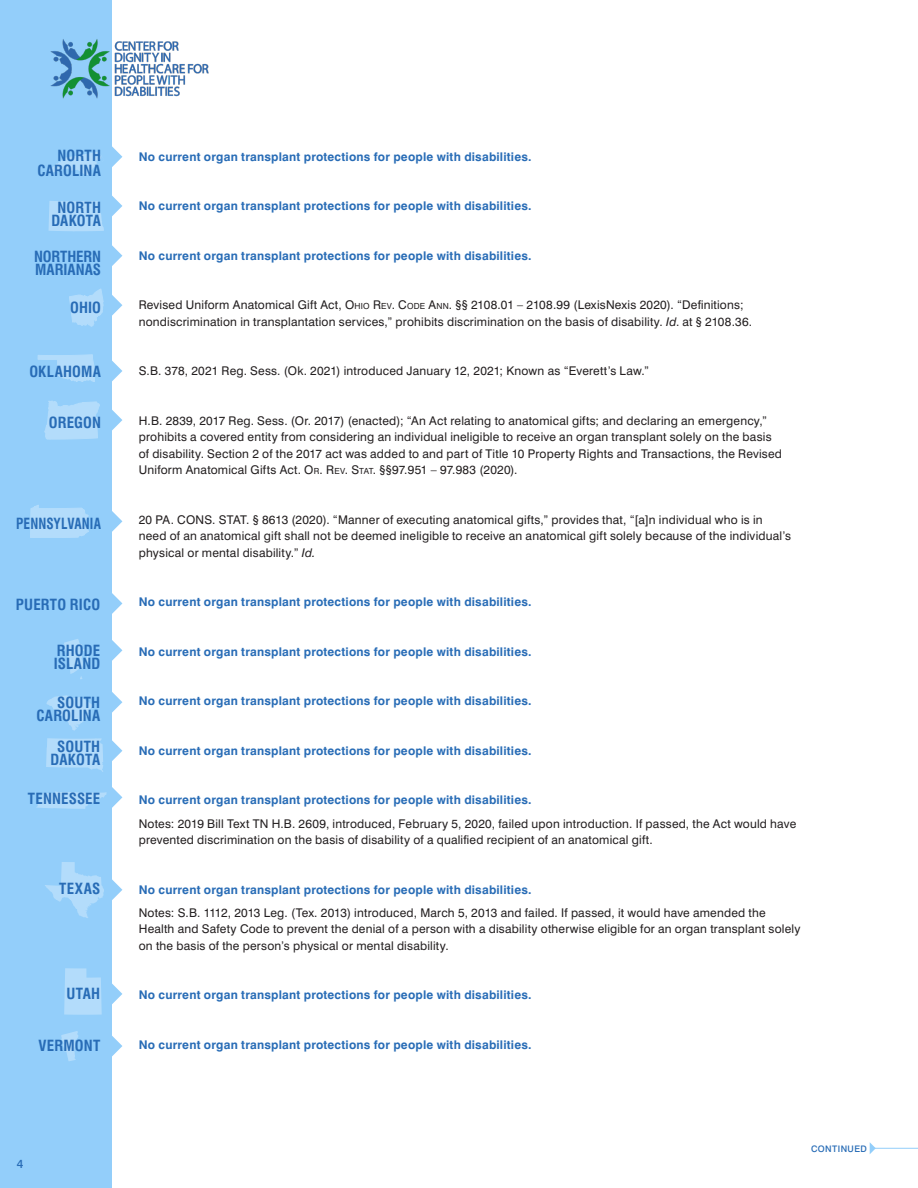
<style>
.page{position:relative;width:918px;height:1188px;background:#fff}
.page>*{position:absolute;margin:0;border:0;box-sizing:border-box;transform-origin:0 0}
.t1{font:700 condensed 15px/13.5px "Swiss 721 BT";letter-spacing:.01em;color:#286cb6}
.t2{font:700 condensed 15px "Swiss 721 BT";letter-spacing:.01em;color:#286cb6;scale:.89 1}
.t3{font:12px/16.5px "Swiss 721 BT";letter-spacing:.015em;color:#231f20}
.t4{font:700 12px "Swiss 721 BT";letter-spacing:.015em;color:#286cb6}
.t5{font:500 12px "Swiss 721 BT";color:#286cb6}
.t6{font:500 9px "Swiss 721 BT";letter-spacing:.045em;color:#286cb6}
.s1{font-style:inherit}
.s2{font-size:8.4px}
.s3{font-style:italic}
</style>
<div class="page">
<div style="left:0;top:0;width:112px;height:1188px;background:#93cefa"></div>
<hr style="left:874px;top:1148px;width:44px;height:1px;background:#93cefa">
<svg style="left:870px;top:1142px;width:6px;height:12px"></svg>
<svg style="left:112px;top:146px;width:10px;height:21px"></svg>
<svg style="left:112px;top:195px;width:10px;height:21px"></svg>
<svg style="left:112px;top:245px;width:10px;height:21px"></svg>
<img style="left:50px;top:39px;width:159px;height:60px">
<svg style="left:112px;top:295px;width:10px;height:21px"></svg>
<svg style="left:112px;top:360px;width:10px;height:21px"></svg>
<svg style="left:112px;top:410px;width:10px;height:21px"></svg>
<svg style="left:112px;top:511px;width:10px;height:21px"></svg>
<svg style="left:112px;top:593px;width:10px;height:21px"></svg>
<svg style="left:112px;top:640px;width:10px;height:21px"></svg>
<svg style="left:112px;top:692px;width:10px;height:21px"></svg>
<svg style="left:112px;top:740px;width:10px;height:21px"></svg>
<svg style="left:112px;top:879px;width:10px;height:21px"></svg>
<svg style="left:112px;top:983px;width:10px;height:21px"></svg>
<svg style="left:112px;top:1036px;width:10px;height:21px"></svg>
<svg style="left:47px;top:152px;width:54px;height:24px"></svg>
<svg style="left:49px;top:201px;width:55px;height:30px;background:#b0dbfa"></svg>
<svg style="left:69px;top:289px;width:34px;height:37px"></svg>
<svg style="left:38px;top:355px;width:57px;height:27px"></svg>
<svg style="left:44px;top:401px;width:56px;height:39px"></svg>
<svg style="left:30px;top:505px;width:59px;height:33px;background:#aedafa"></svg>
<svg style="left:64px;top:639px;width:26px;height:40px"></svg>
<svg style="left:46px;top:695px;width:47px;height:36px"></svg>
<svg style="left:46px;top:738px;width:57px;height:34px"></svg>
<svg style="left:36px;top:787px;width:86px;height:22px"></svg>
<svg style="left:45px;top:862px;width:59px;height:56px"></svg>
<svg style="left:64px;top:968px;width:38px;height:47px;background:#aedafa"></svg>
<svg style="left:61px;top:1031px;width:17px;height:30px"></svg>
<p class="t1" style="left:37px;top:148px;width:65px;line-height:15px;text-align:right">NORTH<br>CAROLINA</p>
<p class="t1" style="left:51px;top:201px;width:51px;text-align:center">NORTH<br>DAKOTA</p>
<p class="t1" style="left:34px;top:250px;width:68px">NORTHERN<br>MARIANAS</p>
<p class="t1" style="left:70px;top:300px;width:32px">OHIO</p>
<p class="t1" style="left:29px;top:365px;width:73px">OKLAHOMA</p>
<p class="t1" style="left:49px;top:415px;width:54px">OREGON</p>
<p class="t2" style="left:16px;top:514px;width:97px">PENNSYLVANIA</p>
<p class="t1" style="left:16px;top:598px;width:86px">PUERTO RICO</p>
<p class="t1" style="left:54px;top:644px;width:48px">RHODE<br>ISLAND</p>
<p class="t1" style="left:37px;top:695px;width:65px;text-align:right">SOUTH<br>CAROLINA</p>
<p class="t1" style="left:51px;top:739px;width:51px;text-align:center">SOUTH<br>DAKOTA</p>
<p class="t1" style="left:28px;top:792px;width:74px">TENNESSEE</p>
<p class="t1" style="left:59px;top:882px;width:43px">TEXAS</p>
<p class="t1" style="left:67px;top:987px;width:35px">UTAH</p>
<p class="t1" style="left:38px;top:1039px;width:63px">VERMONT</p>
<p class="t5" style="left:17px;top:1157px;width:8px">4</p>
<p class="t4" style="left:139px;top:149px;width:394px">No current organ transplant protections for people with disabilities.</p>
<p class="t4" style="left:139px;top:199px;width:394px">No current organ transplant protections for people with disabilities.</p>
<p class="t4" style="left:139px;top:248px;width:394px">No current organ transplant protections for people with disabilities.</p>
<p class="t3" style="left:139px;top:297px;width:615px">Revised Uniform Anatomical Gift Act, <span class="s1">O</span><span class="s2">H IO</span> <span class="s1">R</span> <span class="s2">EV</span><span class="s1">. C</span><span class="s2">ODE</span> <span class="s1">A</span><span class="s2">NN</span><span class="s1">.</span> §§ 2108.01 – 2108.99 (LexisNexis 2020). “Definitions; nondiscrimination in transplantation services,” prohibits discrimination on the basis of disability. <span class="s3">Id</span>. at § 2108.36.</p>
<p class="t3" style="left:139px;top:363px;width:512px">S.B. 378, 2021 Reg. Sess. (Ok. 2021) introduced January 12, 2021; Known as “Everett’s Law.”</p>
<p class="t3" style="left:139px;top:412px;width:645px">H.B. 2839, 2017 Reg. Sess. (Or. 2017) (enacted); “An Act relating to anatomical gifts; and declaring an emergency,” prohibits a covered entity from considering an individual ineligible to receive an organ transplant solely on the basis of disability. Section 2 of the 2017 act was added to and part of Title 10 Property Rights and Transactions, the Revised Uniform Anatomical Gifts Act. <span class="s1">O</span><span class="s2">R</span><span class="s1">. R</span> <span class="s2">EV</span><span class="s1">. S</span><span class="s2">TAT</span><span class="s1">.</span> §§97.951 – 97.983 (2020).</p>
<p class="t3" style="left:139px;top:511px;width:654px">20 PA. CONS. STAT. § 8613 (2020). “Manner of executing anatomical gifts,” provides that, “[a]n individual who is in need of an anatomical gift shall not be deemed ineligible to receive an anatomical gift solely because of the individual’s physical or mental disability.” <span class="s3">Id.</span></p>
<p class="t4" style="left:139px;top:595px;width:394px">No current organ transplant protections for people with disabilities.</p>
<p class="t4" style="left:139px;top:644px;width:394px">No current organ transplant protections for people with disabilities.</p>
<p class="t4" style="left:139px;top:694px;width:394px">No current organ transplant protections for people with disabilities.</p>
<p class="t4" style="left:139px;top:743px;width:394px">No current organ transplant protections for people with disabilities.</p>
<p class="t4" style="left:139px;top:793px;width:394px">No current organ transplant protections for people with disabilities.</p>
<p class="t3" style="left:139px;top:815px;width:659px">Notes: 2019 Bill Text TN H.B. 2609, introduced, February 5, 2020, failed upon introduction. If passed, the Act would have prevented discrimination on the basis of disability of a qualified recipient of an anatomical gift.</p>
<p class="t4" style="left:139px;top:882px;width:394px">No current organ transplant protections for people with disabilities.</p>
<p class="t3" style="left:139px;top:904px;width:663px">Notes: S.B. 1112, 2013 Leg. (Tex. 2013) introduced, March 5, 2013 and failed. If passed, it would have amended the<br>Health and Safety Code to prevent the denial of a person with a disability otherwise eligible for an organ transplant solely on the basis of the person’s physical or mental disability.</p>
<p class="t4" style="left:139px;top:988px;width:394px">No current organ transplant protections for people with disabilities.</p>
<p class="t4" style="left:139px;top:1037px;width:394px">No current organ transplant protections for people with disabilities.</p>
<p class="t6" style="left:811px;top:1143px;width:57px">CONTINUED</p>
</div>
